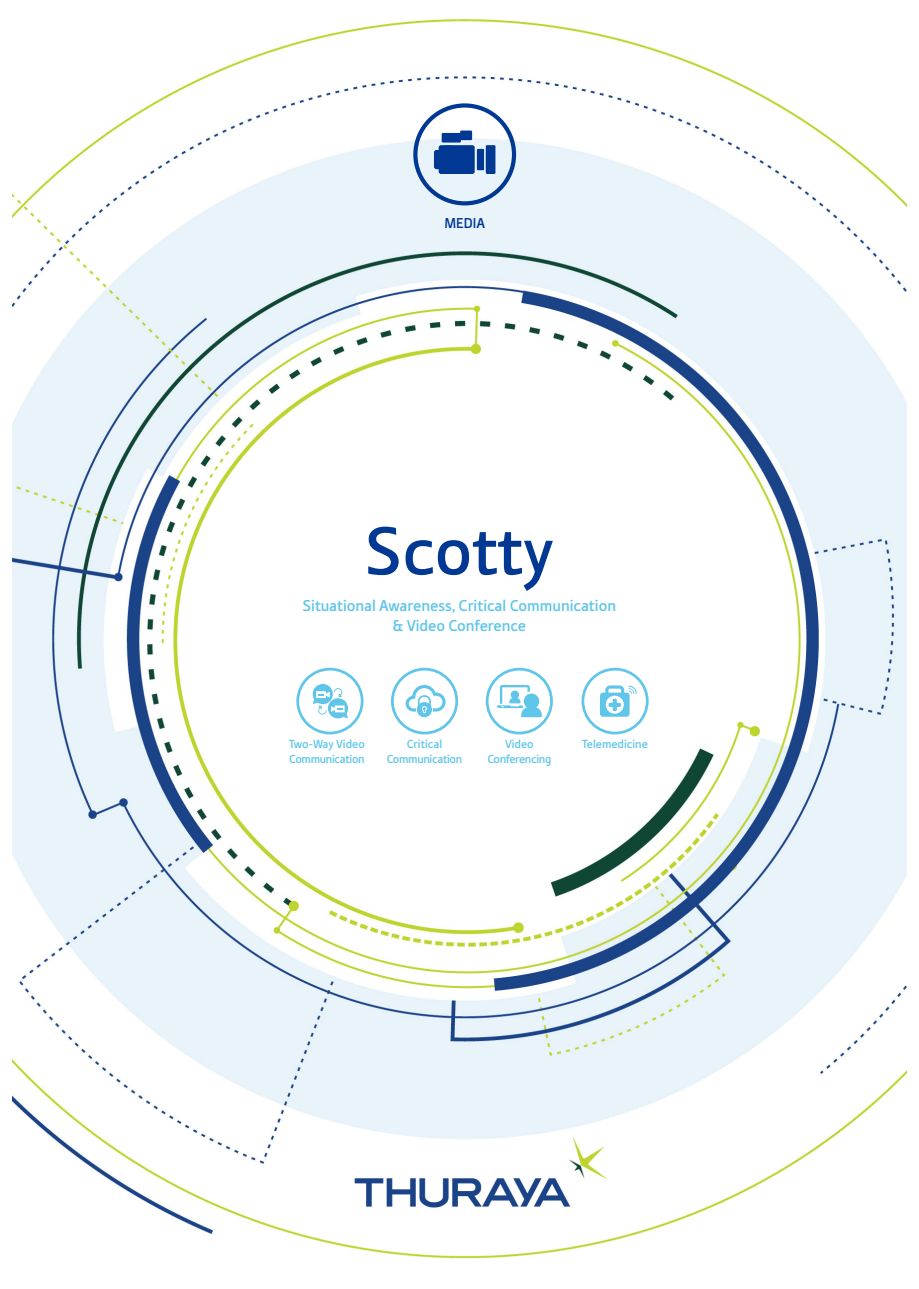
<style>
.page{position:relative;width:919px;height:1289px;background:#fff}
.page>*{position:absolute;margin:0;border:0;box-sizing:border-box;transform-origin:0 0}
.t1{font:500 71.4px "Tabula ITC Std";color:#003894}
.t2{font:500 16.5px/19.8px "Tabula ITC Std";color:#5fc5e9;text-align:center}
.t3{font:500 15px "Tabula ITC Std";color:#003894}
.t4{font:500 12.3px/14.7px "Tabula ITC Std";letter-spacing:-.025em;color:#5fc5e9;text-align:center}
.t5{font:500 12.3px "Tabula ITC Std";color:#5fc5e9}
</style>
<div class="page">
<img style="left:13px;top:19px;width:893px;height:1240px">
<svg style="left:413px;top:103px;width:103px;height:102px"></svg>
<svg style="left:485px;top:667px;width:68px;height:67px"></svg>
<svg style="left:581px;top:667px;width:67px;height:67px"></svg>
<svg style="left:391px;top:667px;width:67px;height:67px"></svg>
<svg style="left:296px;top:667px;width:67px;height:67px"></svg>
<p class="t3" style="left:444px;top:214px;width:42px">MEDIA</p>
<h1 class="t1" style="left:365px;top:509px;width:189px">Scotty</h1>
<p class="t2" style="left:303px;top:595px;width:315px">Situational Awareness, Critical Communication &amp; Video Conference</p>
<p class="t4" style="left:289px;top:736px;width:77px;text-align:left">Two-Way Video<br>Communication</p>
<p class="t5" style="left:406px;top:736px;width:37px">Critical</p>
<p class="t5" style="left:582px;top:736px;width:67px">Telemedicine</p>
<p class="t4" style="left:387px;top:751px;width:77px">Communication</p>
<p class="t4" style="left:487px;top:736px;width:65px">Video<br>Conferencing</p>
</div>
